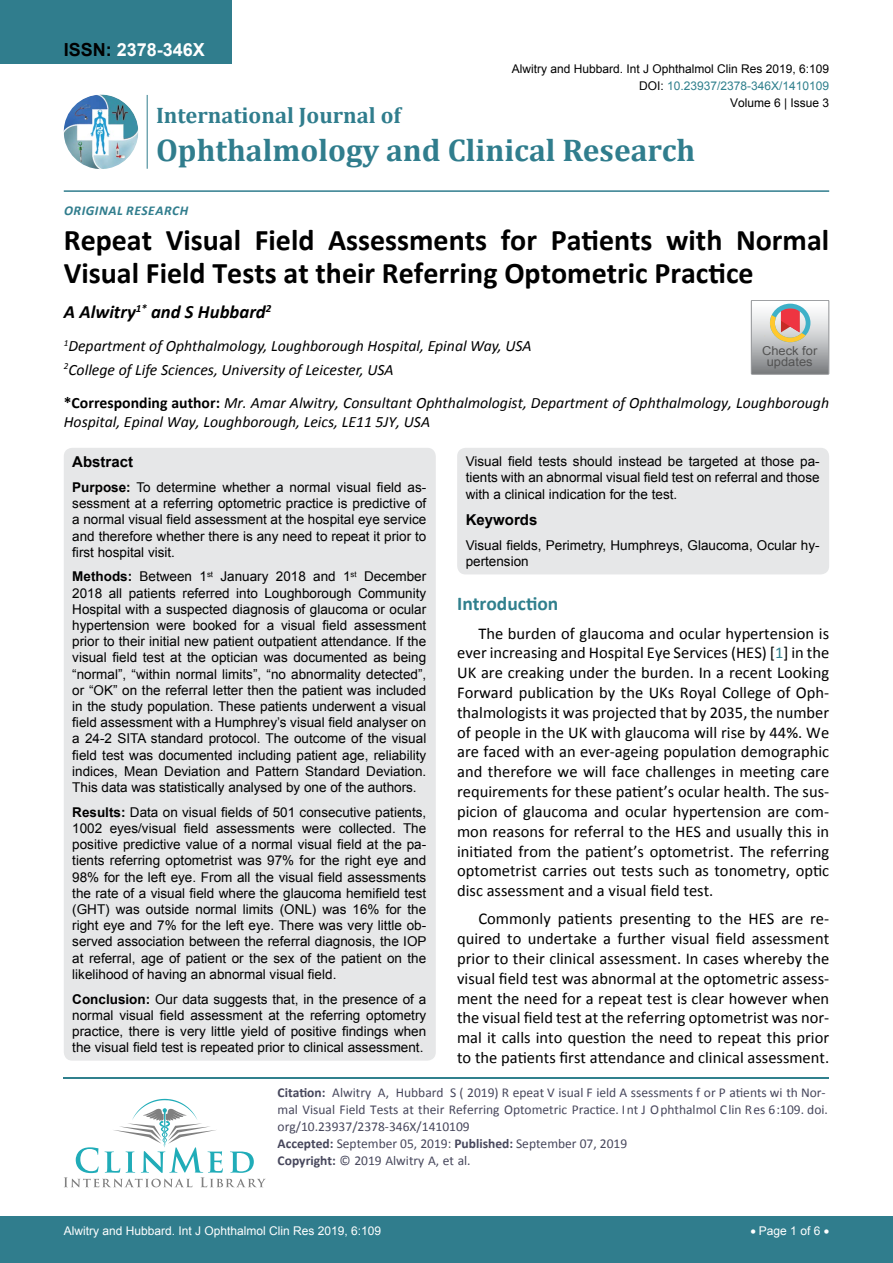
<style>
.page{position:relative;width:893px;height:1263px;background:#fff}
.page>*{position:absolute;margin:0;border:0;box-sizing:border-box;transform-origin:0 0}
.t1{font:700 31.5px "Cambria";color:#307d8d}
.t2{font:700 30px/33px "Calibri";color:#000}
.t3{font:700 22.5px "Cambria";color:#307d8d}
.t4{font:700 19.5px "Calibri";color:#30808d}
.t5{font:italic 700 18.75px "Calibri";color:#000}
.t6{font:700 18px "Arial";color:#fff}
.t7{font:16.5px/19.8px "Calibri";color:#000;text-align:justify}
.t8{font:italic 15.75px/23.1px "Calibri";color:#000}
.t9{font:700 15px "Arial";color:#000}
.t10{font:13.5px/16.2px "Arial";color:#000;text-align:justify}
.t11{font:13.5px/17px "Calibri";color:#47475c}
.t12{font:italic 700 13.5px "Calibri";letter-spacing:.04em;color:#307d8d}
.t13{font:12.3px/10.5px "Arial";color:#535353;text-align:center;scale:1.05 1}
.t14{font:12px "Arial";color:#000}
.t15{font:12px "Arial";color:#fff}
.t16{font:12px "Arial";color:#30808d}
.s1{color:#000}
.s2{font-weight:700;font-style:normal}
.s3{font-weight:700}
.s4{color:#30808d}
</style>
<div class="page">
<hr style="left:64px;top:1077px;width:765px;height:1px;background:#30808d">
<svg style="left:64px;top:1099px;width:202px;height:88px"></svg>
<div style="left:0;top:0;width:231px;height:64px;background:#307d8d"></div>
<img style="left:64px;top:95px;width:74px;height:74px;border-radius:37px">
<hr style="left:147px;top:95px;width:1px;height:74px;background:#307d8d">
<hr style="left:64px;top:190px;width:765px;height:2px;background:#307d8d">
<div style="left:0;top:1217px;width:893px;height:46px;background:#307d8d"></div>
<svg style="left:751px;top:300px;width:78px;height:74px;background:#bdb6b3"></svg>
<div style="left:64px;top:448px;width:372px;height:613px;background:#e6e7e8;border-radius:9px"></div>
<div style="left:457px;top:448px;width:372px;height:126px;background:#e6e7e8;border-radius:9px"></div>
<h3 class="t6" style="left:64px;top:38px;width:143px"><span class="s1">ISSN:</span> 2378-346X</h3>
<p class="t14" style="left:512px;top:60px;width:319px">Alwitry and Hubbard. Int J Ophthalmol Clin Res 2019, 6:109</p>
<p class="t14" style="left:730px;top:95px;width:101px">Volume 6 | Issue 3</p>
<p class="t16" style="left:639px;top:78px;width:192px"><span class="s1">DOI:</span> 10.23937/2378-346X/1410109</p>
<h3 class="t3" style="left:156px;top:100px;width:246px">International Journal of</h3>
<h1 class="t1" style="left:156px;top:128px;width:541px">Ophthalmology and Clinical Research</h1>
<p class="t12" style="left:64px;top:202px;width:126px">ORIGINAL RESEARCH</p>
<h2 class="t2" style="left:64px;top:224px;width:767px">Repeat Visual Field Assessments for Patients with Normal<br>Visual Field Tests at their Referring Optometric Practice</h2>
<h3 class="t5" style="left:64px;top:300px;width:209px">A ALWITRY<sup>1*</sup> AND S HUBBARD<sup>2</sup></h3>
<p class="t8" style="left:64px;top:334px;width:469px"><sup>1</sup>Department of Ophthalmology, Loughborough Hospital, Epinal Way, USA<br><sup>2</sup>College of Life Sciences, University of Leicester, USA</p>
<p class="t8" style="left:64px;top:392px;width:767px;line-height:18.9px"><span class="s2">*Corresponding author:</span> Mr. Amar Alwitry, Consultant Ophthalmologist, Department of Ophthalmology, Loughborough<br>Hospital, Epinal Way, Loughborough, Leics, LE11 5JY, USA</p>
<p class="t13" style="left:762px;top:346px;width:54px">Check for updates</p>
<p class="t9" style="left:72px;top:452px;width:62px">Abstract</p>
<p class="t10" style="left:72px;top:479px;width:355px"><span class="s3">Purpose:</span> To determine whether a normal visual field as&shy;sessment at a referring optometric practice is predictive of a normal visual field assessment at the hospital eye service and therefore whether there is any need to repeat it prior to first hospital visit.</p>
<p class="t10" style="left:72px;top:569px;width:356px"><span class="s3">Methods:</span> Between 1<sup>st</sup> January 2018 and 1<sup>st</sup> December 2018 all patients referred into Loughborough Community Hospital with a suspected diagnosis of glaucoma or ocular hypertension were booked for a visual field assessment prior to their initial new patient outpatient attendance. If the visual field test at the optician was documented as being “normal”, “within normal limits”, “no abnormality detected”, or “OK” on the referral letter then the patient was included in the study population. These patients underwent a visual field assessment with a Humphrey’s visual field analyser on a 24-2 SITA standard protocol. The outcome of the visual field test was documented including patient age, reliability indices, Mean Deviation and Pattern Standard Deviation.<br>This data was statistically analysed by one of the authors.</p>
<p class="t10" style="left:72px;top:804px;width:356px"><span class="s3">Results:</span> Data on visual fields of 501 consecutive patients, 1002 eyes/visual field assessments were collected. The positive predictive value of a normal visual field at the pa&shy;tients referring optometrist was 97% for the right eye and 98% for the left eye. From all the visual field assessments the rate of a visual field where the glaucoma hemifield test (GHT) was outside normal limits (ONL) was 16% for the right eye and 7% for the left eye. There was very little ob&shy;served association between the referral diagnosis, the IOP at referral, age of patient or the sex of the patient on the likelihood of having an abnormal visual field.</p>
<p class="t10" style="left:72px;top:991px;width:355px"><span class="s3">Conclusion:</span> Our data suggests that, in the presence of a normal visual field assessment at the referring optometry practice, there is very little yield of positive findings when the visual field test is repeated prior to clinical assessment.</p>
<p class="t10" style="left:466px;top:453px;width:355px">Visual field tests should instead be targeted at those pa&shy;tients with an abnormal visual field test on referral and those with a clinical indication for the test.</p>
<p class="t9" style="left:466px;top:510px;width:73px">Keywords</p>
<p class="t10" style="left:466px;top:537px;width:355px">Visual fields, Perimetry, Humphreys, Glaucoma, Ocular hy&shy;pertension</p>
<h3 class="t4" style="left:457px;top:591px;width:103px">Introduction</h3>
<p class="t7" style="left:457px;top:623px;width:374px;text-indent:21px">The burden of glaucoma and ocular hypertension is ever increasing and Hospital Eye Services (HES) [<span class="s4">1</span>] in the UK are creaking under the burden. In a recent Looking Forward publication by the UKs Royal College of Oph&shy;thalmologists it was projected that by 2035, the number of people in the UK with glaucoma will rise by 44%. We are faced with an ever-ageing population demographic and therefore we will face challenges in meeting care requirements for these patient’s ocular health. The sus&shy;picion of glaucoma and ocular hypertension are com&shy;mon reasons for referral to the HES and usually this in initiated from the patient’s optometrist. The referring optometrist carries out tests such as tonometry, optic disc assessment and a visual field test.</p>
<p class="t7" style="left:457px;top:909px;width:374px;text-indent:21px">Commonly patients presenting to the HES are re&shy;quired to undertake a further visual field assessment prior to their clinical assessment. In cases whereby the visual field test was abnormal at the optometric assess&shy;ment the need for a repeat test is clear however when the visual field test at the referring optometrist was nor&shy;mal it calls into question the need to repeat this prior to the patients first attendance and clinical assessment.</p>
<p class="t11" style="left:278px;top:1084px;width:552px"><span class="s3">Citation:</span> Alwitry A, Hubbard S ( 2019) R epeat V isual F ield A ssessments f or P atients wi th Nor&shy;mal Visual Field Tests at their Referring Optometric Practice. Int J Ophthalmol Clin Res 6:109. doi. org/10.23937/2378-346X/1410109<br><span class="s3">Accepted:</span> September 05, 2019: <span class="s3">Published:</span> September 07, 2019<br><span class="s3">Copyright:</span> © 2019 Alwitry A, et al.</p>
<p class="t15" style="left:64px;top:1223px;width:319px">Alwitry and Hubbard. Int J Ophthalmol Clin Res 2019, 6:109</p>
<p class="t15" style="left:750px;top:1223px;width:80px">• Page 1 of 6 •</p>
</div>
